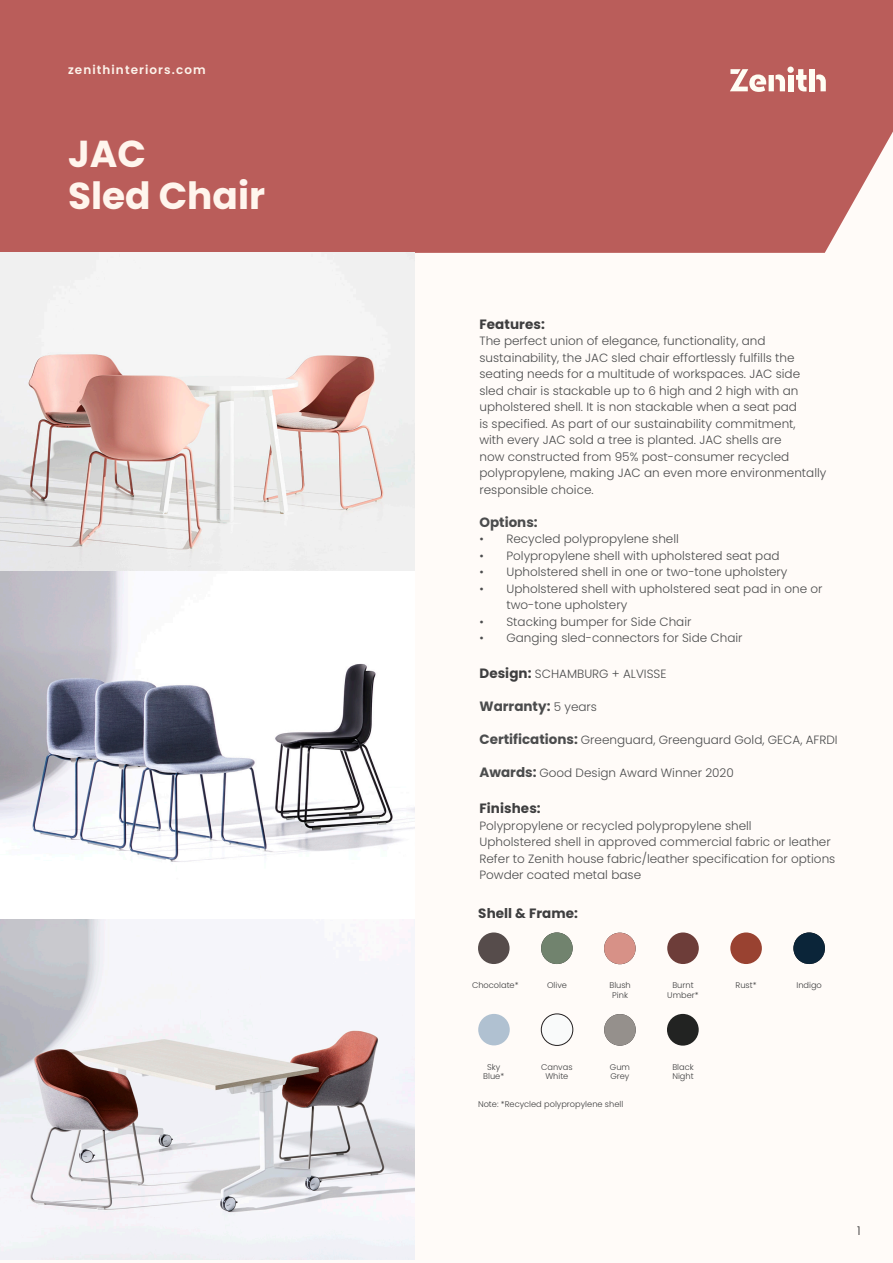
<style>
.page{position:relative;width:893px;height:1263px;background:#fffbf8}
.page>*{position:absolute;margin:0;border:0;box-sizing:border-box;transform-origin:0 0}
.PRODUCT_NAME{font:700 37.5px "Poppins";color:#fff5ed}
.t1{font:700 13.5px "Poppins";letter-spacing:.005em;color:#3e3e3f}
.COPY{font:700 13.5px "Poppins";color:#4b4c4d}
.COPY-2{font:300 12px/16.5px "Poppins";color:#4b4c4d}
.WEBSITE_TOP_LEFT{font:600 12px "Poppins";letter-spacing:.09em;color:#fdf3eb}
.t2{font:300 12px "Poppins";color:#312f30}
.COLOURS_SPECS{font:300 8.25px "Poppins";color:#3e3e3f}
.s1{font-weight:700;font-size:13.5px;color:#3e3e3f}
.s2{font-weight:300;font-size:12px}
.s3{font-weight:700;font-size:13.5px}
</style>
<div class="page">
<img style="left:0;top:253px;width:415px;height:1007px">
<svg style="left:541px;top:1014px;width:32px;height:31px"></svg>
<div style="left:541px;top:1014px;width:32px;height:31px;border:1px solid #231f20;border-radius:50%"></div>
<div style="left:604px;top:933px;width:32px;height:31px;background:#d79187;border-radius:16px"></div>
<div style="left:667px;top:1014px;width:32px;height:31px;background:#222322;border-radius:16px"></div>
<div style="left:604px;top:1014px;width:32px;height:31px;background:#95908c;border-radius:16px"></div>
<div style="left:793px;top:932px;width:32px;height:32px;background:#0b2539;border-radius:16px"></div>
<div style="left:541px;top:932px;width:32px;height:32px;background:#71836e;border-radius:16px"></div>
<div style="left:478px;top:1014px;width:32px;height:31px;background:#b0c1d1;border-radius:50%"></div>
<div style="left:478px;top:932px;width:32px;height:32px;background:#564c4b;border-radius:50%"></div>
<div style="left:730px;top:932px;width:32px;height:32px;background:#994231;border-radius:50%"></div>
<div style="left:667px;top:932px;width:32px;height:32px;background:#6d3d39;border-radius:50%"></div>
<div style="left:0;top:0;width:893px;height:253px;background:#ba5d5a"></div>
<div style="left:788px;top:75px;width:5px;height:16px;background:#fffef4"></div>
<div style="left:787px;top:67px;width:7px;height:6px;background:#fffef4;border-radius:50%"></div>
<svg style="left:796px;top:69px;width:10px;height:23px"></svg>
<div style="left:809px;top:69px;width:6px;height:22px;background:#fffef4"></div>
<svg style="left:816px;top:74px;width:10px;height:17px"></svg>
<svg style="left:730px;top:69px;width:55px;height:23px"></svg>
<p class="WEBSITE_TOP_LEFT" style="left:68px;top:63px;width:139px">zenithinteriors.com</p>
<p class="PRODUCT_NAME" style="left:68px;top:132px;width:79px">JAC</p>
<p class="PRODUCT_NAME" style="left:68px;top:174px;width:199px">Sled Chair</p>
<p class="t1" style="left:479px;top:316px;width:67px">Features:</p>
<p class="COPY-2" style="left:479px;top:333px;width:348px">The perfect union of elegance, functionality, and sustainability, the JAC sled chair effortlessly fulfills the seating needs for a multitude of workspaces. JAC side sled chair is stackable up to 6 high and 2 high with an upholstered shell. It is non stackable when a seat pad<br>is specified. As part of our sustainability commitment,<br>with every JAC sold a tree is planted. JAC shells are<br>now constructed from 95% post-consumer recycled polypropylene, making JAC an even more environmentally responsible choice.</p>
<p class="COPY" style="left:479px;top:514px;width:60px">Options:</p>
<p class="COPY-2" style="left:479px;top:531px;width:201px">• Recycled polypropylene shell</p>
<p class="COPY-2" style="left:479px;top:547px;width:302px">• Polypropylene shell with upholstered seat pad</p>
<p class="COPY-2" style="left:479px;top:564px;width:309px">• Upholstered shell in one or two-tone upholstery</p>
<p class="COPY-2" style="left:506px;top:580px;width:318px;text-indent:-27px">• Upholstered shell with upholstered seat pad in one or two-tone upholstery</p>
<p class="COPY-2" style="left:479px;top:613px;width:213px">• Stacking bumper for Side Chair</p>
<p class="COPY-2" style="left:479px;top:630px;width:265px">• Ganging sled-connectors for Side Chair</p>
<p class="COPY-2" style="left:479px;top:666px;width:188px"><span class="s1">Design:</span> SCHAMBURG + ALVISSE</p>
<p class="COPY" style="left:479px;top:699px;width:119px">Warranty: <span class="s2">5 years</span></p>
<p class="COPY-2" style="left:479px;top:732px;width:360px"><span class="s3">Certifications:</span> Greenguard, Greenguard Gold, GECA, AFRDI</p>
<p class="COPY-2" style="left:479px;top:765px;width:256px"><span class="s3">Awards:</span> Good Design Award Winner 2020</p>
<p class="t1" style="left:479px;top:801px;width:63px">Finishes:</p>
<p class="COPY-2" style="left:479px;top:817px;width:274px">Polypropylene or recycled polypropylene shell</p>
<p class="COPY-2" style="left:479px;top:834px;width:353px">Upholstered shell in approved commercial fabric or leather</p>
<p class="COPY-2" style="left:479px;top:850px;width:357px">Refer to Zenith house fabric/leather specification for options<br>Powder coated metal base</p>
<p class="t1" style="left:478px;top:905px;width:101px">Shell &amp; Frame:</p>
<p class="COLOURS_SPECS" style="left:547px;top:980px;width:21px">Olive</p>
<p class="COLOURS_SPECS" style="left:796px;top:980px;width:27px">Indigo</p>
<p class="COLOURS_SPECS" style="left:472px;top:981px;width:48px">Chocolate*</p>
<p class="COLOURS_SPECS" style="left:672px;top:980px;width:23px">Burnt</p>
<p class="COLOURS_SPECS" style="left:736px;top:980px;width:23px">Rust*</p>
<p class="COLOURS_SPECS" style="left:667px;top:990px;width:33px">Umber*</p>
<p class="COLOURS_SPECS" style="left:609px;top:981px;width:23px">Blush</p>
<p class="COLOURS_SPECS" style="left:612px;top:990px;width:17px">Pink</p>
<p class="COLOURS_SPECS" style="left:487px;top:1062px;width:15px">Sky</p>
<p class="COLOURS_SPECS" style="left:483px;top:1072px;width:23px">Blue*</p>
<p class="COLOURS_SPECS" style="left:541px;top:1062px;width:33px">Canvas</p>
<p class="COLOURS_SPECS" style="left:545px;top:1072px;width:25px">White</p>
<p class="COLOURS_SPECS" style="left:610px;top:1062px;width:22px">Gum</p>
<p class="COLOURS_SPECS" style="left:610px;top:1072px;width:21px">Grey</p>
<p class="COLOURS_SPECS" style="left:672px;top:1062px;width:23px">Black</p>
<p class="COLOURS_SPECS" style="left:672px;top:1072px;width:23px">Night</p>
<p class="COLOURS_SPECS" style="left:478px;top:1099px;width:147px">Note: *Recycled polypropylene shell</p>
<p class="t2" style="left:857px;top:1224px;width:5px">1</p>
</div>
